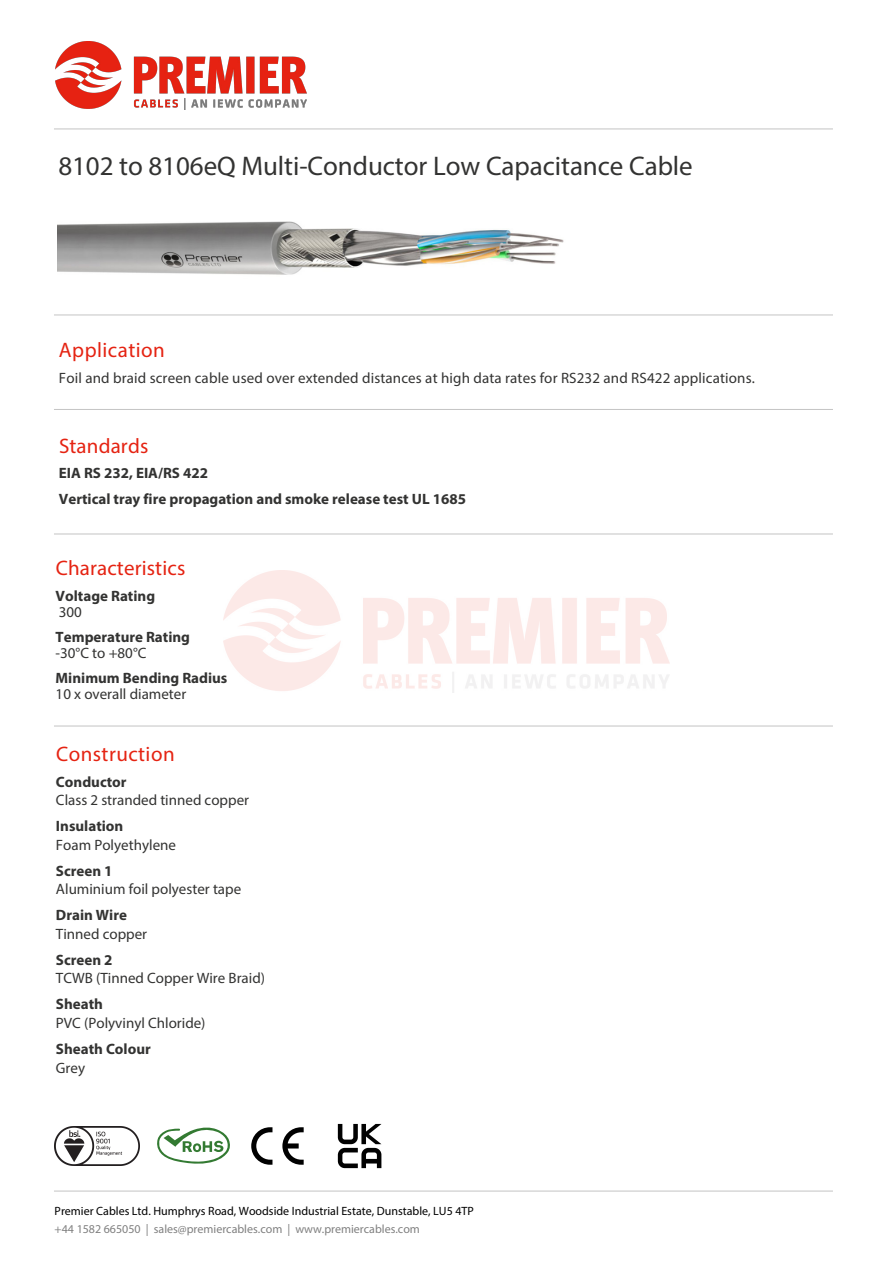
<style>
.page{position:relative;width:893px;height:1263px;background:#fff}
.page>*{position:absolute;margin:0;border:0;box-sizing:border-box;transform-origin:0 0}
.t1{font:27px "Myriad Pro";color:#333332}
.t2{font:21px "Myriad Pro";letter-spacing:.005em;color:#e52312}
.t3{font:15px "Myriad Pro";color:#333332}
.t4{font:700 15px/26px "Myriad Pro";color:#333332}
.t5{font:12px "Myriad Pro";color:#000}
.t6{font:12px "Myriad Pro";color:#808080}
</style>
<div class="page">
<img style="left:223px;top:571px;width:447px;height:121px">
<img style="left:55px;top:42px;width:251px;height:68px">
<hr style="left:54px;top:129px;width:779px;height:1px;background:#c6c6c6">
<hr style="left:54px;top:315px;width:779px;height:1px;background:#c6c6c6">
<hr style="left:54px;top:1191px;width:779px;height:1px;background:#c6c6c6">
<hr style="left:54px;top:726px;width:779px;height:1px;background:#c6c6c6">
<hr style="left:54px;top:534px;width:779px;height:1px;background:#c6c6c6">
<hr style="left:54px;top:409px;width:779px;height:1px;background:#c6c6c6">
<img style="left:57px;top:221px;width:507px;height:54px">
<svg style="left:251px;top:1127px;width:21px;height:38px"></svg>
<svg style="left:282px;top:1127px;width:22px;height:38px"></svg>
<img style="left:54px;top:1126px;width:85px;height:40px">
<svg style="left:157px;top:1127px;width:73px;height:37px"></svg>
<img style="left:337px;top:1123px;width:45px;height:45px">
<h1 class="t1" style="left:58px;top:149px;width:636px">8102 to 8106eQ Multi-Conductor Low Capacitance Cable</h1>
<h2 class="t2" style="left:59px;top:337px;width:107px">Application</h2>
<p class="t3" style="left:59px;top:369px;width:697px">Foil and braid screen cable used over extended distances at high data rates for RS232 and RS422 applications.</p>
<h2 class="t2" style="left:59px;top:433px;width:91px">Standards</h2>
<p class="t4" style="left:59px;top:459px;width:409px">EIA RS 232, EIA/RS 422<br>Vertical tray fire propagation and smoke release test UL 1685</p>
<h2 class="t2" style="left:56px;top:555px;width:131px">Characteristics</h2>
<p class="t4" style="left:56px;top:582px;width:101px">Voltage Rating</p>
<p class="t3" style="left:59px;top:603px;width:25px">300</p>
<p class="t4" style="left:56px;top:623px;width:136px">Temperature Rating</p>
<p class="t3" style="left:56px;top:644px;width:92px">-30°C to +80°C</p>
<p class="t4" style="left:56px;top:664px;width:173px">Minimum Bending Radius</p>
<p class="t3" style="left:56px;top:685px;width:132px">10 x overall diameter</p>
<h2 class="t2" style="left:56px;top:741px;width:120px">Construction</h2>
<p class="t4" style="left:56px;top:768px;width:72px">Conductor</p>
<p class="t3" style="left:56px;top:791px;width:195px">Class 2 stranded tinned copper</p>
<p class="t4" style="left:56px;top:812px;width:69px">Insulation</p>
<p class="t3" style="left:56px;top:835px;width:122px">Foam Polyethylene</p>
<p class="t4" style="left:56px;top:857px;width:58px">Screen 1</p>
<p class="t3" style="left:56px;top:880px;width:187px">Aluminium foil polyester tape</p>
<p class="t4" style="left:56px;top:902px;width:73px">Drain Wire</p>
<p class="t3" style="left:56px;top:924px;width:93px">Tinned copper</p>
<p class="t4" style="left:56px;top:946px;width:58px">Screen 2</p>
<p class="t3" style="left:56px;top:969px;width:211px">TCWB (Tinned Copper Wire Braid)</p>
<p class="t4" style="left:56px;top:991px;width:49px">Sheath</p>
<p class="t3" style="left:56px;top:1014px;width:151px">PVC (Polyvinyl Chloride)</p>
<p class="t4" style="left:56px;top:1035px;width:96px">Sheath Colour</p>
<p class="t3" style="left:56px;top:1058px;width:31px">Grey</p>
<p class="t5" style="left:55px;top:1204px;width:421px">Premier Cables Ltd. Humphrys Road, Woodside Industrial Estate, Dunstable, LU5 4TP</p>
<p class="t6" style="left:55px;top:1221px;width:367px">+44 1582 665050 | sales@premiercables.com | www.premiercables.com</p>
</div>
